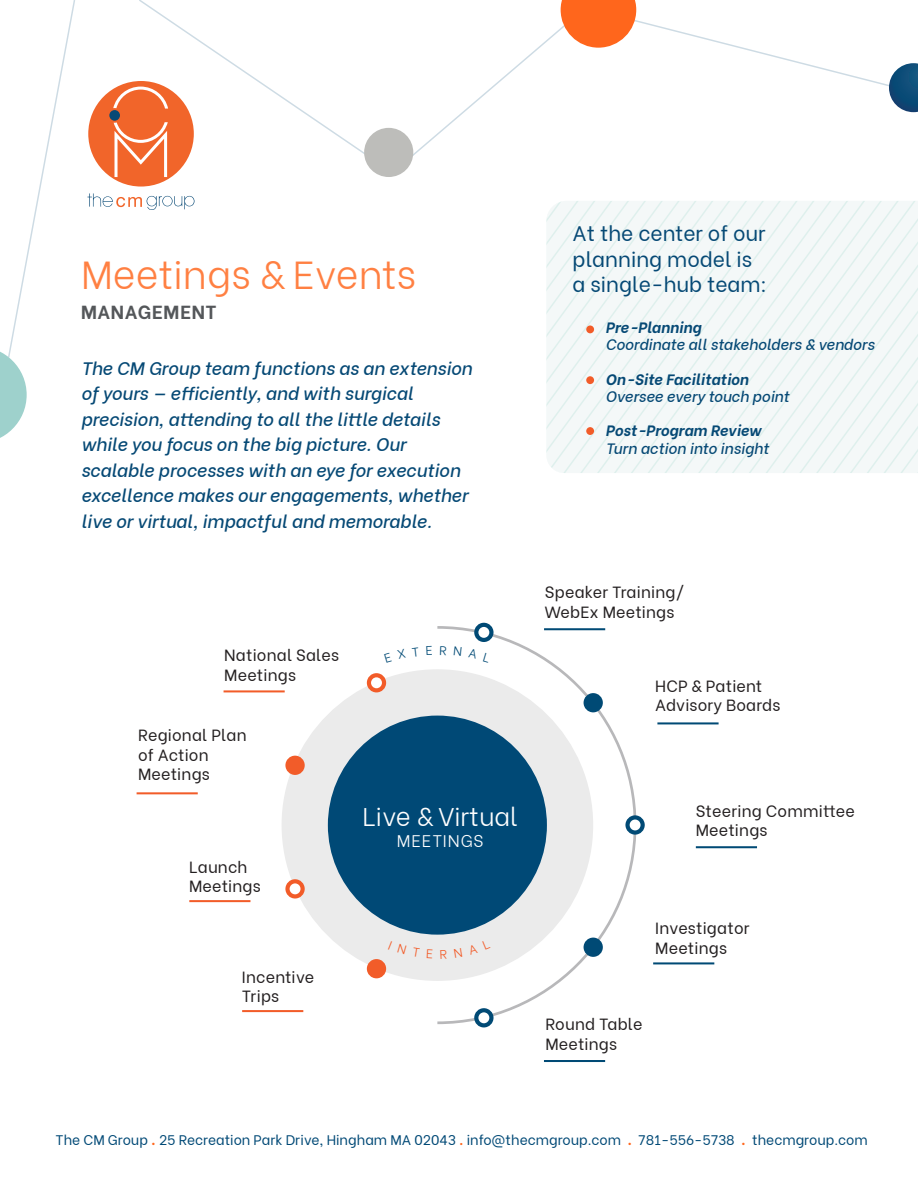
<style>
.page{position:relative;width:918px;height:1188px;background:#fff}
.page>*{position:absolute;margin:0;border:0;box-sizing:border-box;transform-origin:0 0}
.t1{font:300 39px "Be Vietnam";color:#ff8042}
.t2{font:300 25.5px "Be Vietnam";color:#fff}
.t3{font:21px/25.5px "Be Vietnam";color:#064975}
.t4{font:700 18.9px "Be Vietnam";letter-spacing:.035em;color:#54575a}
.t5{font:italic 500 18px/25.5px "Be Vietnam";color:#064975}
.t6{font:300 16.8px "Be Vietnam";letter-spacing:.05em;color:#fff}
.t7{font:16.2px/19.4px "Be Vietnam";letter-spacing:.01em;color:#231f20}
.t8{font:italic 500 15px/17.2px "Be Vietnam";color:#064975}
.t9{font:13.8px "Be Vietnam";color:#004976}
.s1{font-weight:700}
.s2{font-weight:800;color:#ff661c}
.s3{font-weight:700;color:#ff661c}
</style>
<div class="page">
<div style="left:282px;top:669px;width:311px;height:312px;background:#ebebeb;border-radius:50%"></div>
<div style="left:328px;top:716px;width:219px;height:219px;background:#004976;border-radius:50%"></div>
<svg style="left:437px;top:626px;width:199px;height:398px"></svg>
<svg style="left:474px;top:623px;width:20px;height:19px"></svg>
<svg style="left:474px;top:1008px;width:20px;height:19px"></svg>
<svg style="left:625px;top:815px;width:20px;height:20px"></svg>
<svg style="left:584px;top:693px;width:19px;height:19px"></svg>
<svg style="left:584px;top:938px;width:19px;height:19px"></svg>
<svg style="left:367px;top:673px;width:19px;height:19px"></svg>
<svg style="left:285px;top:879px;width:20px;height:20px"></svg>
<svg style="left:285px;top:756px;width:20px;height:19px"></svg>
<hr style="left:224px;top:690px;width:61px;height:2px;background:#f25c29">
<hr style="left:544px;top:628px;width:61px;height:2px;background:#004a75">
<hr style="left:657px;top:722px;width:62px;height:2px;background:#004a75">
<hr style="left:696px;top:846px;width:61px;height:2px;background:#004a75">
<hr style="left:653px;top:962px;width:61px;height:2px;background:#004a75">
<hr style="left:137px;top:792px;width:61px;height:2px;background:#f25c29">
<hr style="left:189px;top:900px;width:61px;height:2px;background:#f25c29">
<hr style="left:242px;top:1010px;width:61px;height:2px;background:#f25c29">
<hr style="left:544px;top:1060px;width:61px;height:2px;background:#004a75">
<svg style="left:87px;top:193px;width:107px;height:17px"></svg>
<div style="left:88px;top:81px;width:106px;height:106px;background:#f1652a;border-radius:50%"></div>
<svg style="left:109px;top:110px;width:11px;height:11px"></svg>
<svg style="left:113px;top:0;width:254px;height:177px"></svg>
<div style="left:364px;top:128px;width:49px;height:49px;background:#bdbdba;border-radius:50%"></div>
<svg style="left:411px;top:0;width:507px;height:158px"></svg>
<svg style="left:0;top:0;width:75px;height:438px"></svg>
<svg style="left:552px;top:201px;width:17px;height:272px"></svg>
<svg style="left:569px;top:201px;width:17px;height:272px"></svg>
<svg style="left:586px;top:201px;width:17px;height:272px"></svg>
<svg style="left:603px;top:201px;width:17px;height:272px"></svg>
<svg style="left:620px;top:201px;width:17px;height:272px"></svg>
<svg style="left:637px;top:201px;width:17px;height:272px"></svg>
<svg style="left:654px;top:201px;width:17px;height:272px"></svg>
<svg style="left:671px;top:201px;width:17px;height:272px"></svg>
<svg style="left:688px;top:201px;width:17px;height:272px"></svg>
<svg style="left:705px;top:201px;width:17px;height:272px"></svg>
<svg style="left:722px;top:201px;width:17px;height:272px"></svg>
<svg style="left:739px;top:201px;width:18px;height:272px"></svg>
<svg style="left:757px;top:201px;width:17px;height:272px"></svg>
<svg style="left:774px;top:201px;width:144px;height:272px"></svg>
<div style="left:586px;top:427px;width:8px;height:8px;background:#f25c29;border-radius:50%"></div>
<div style="left:586px;top:376px;width:8px;height:8px;background:#f25c29;border-radius:50%"></div>
<div style="left:586px;top:326px;width:8px;height:7px;background:#f25c29;border-radius:50%"></div>
<svg style="left:367px;top:959px;width:20px;height:19px"></svg>
<svg style="left:440px;top:950px;width:7px;height:9px"></svg>
<svg style="left:454px;top:948px;width:8px;height:10px"></svg>
<svg style="left:468px;top:940px;width:23px;height:15px"></svg>
<svg style="left:440px;top:646px;width:6px;height:9px"></svg>
<svg style="left:454px;top:647px;width:8px;height:9px"></svg>
<svg style="left:468px;top:649px;width:23px;height:13px"></svg>
<p class="t1" style="left:81px;top:243px;width:337px">Meetings &amp; Events</p>
<p class="t4" style="left:81px;top:297px;width:137px">MANAGEMENT</p>
<p class="t5" style="left:81px;top:354px;width:393px">The CM Group team functions as an extension of yours — efficiently, and with surgical precision, attending to all the little details while you focus on the big picture. Our scalable processes with an eye for execution excellence makes our engagements, whether live or virtual, impactful and memorable.</p>
<p class="t7" style="left:224px;top:644px;width:116px">National Sales<br>Meetings</p>
<p class="t7" style="left:138px;top:724px;width:110px">Regional Plan of Action<br>Meetings</p>
<p class="t7" style="left:189px;top:855px;width:73px">Launch<br>Meetings</p>
<p class="t7" style="left:242px;top:965px;width:74px">Incentive<br>Trips</p>
<p class="t2" style="left:362px;top:795px;width:157px">Live &amp; Virtual</p>
<p class="t6" style="left:397px;top:827px;width:88px">MEETINGS</p>
<p class="t3" style="left:573px;top:219px;width:196px">At the center of our planning model is a single-hub team:</p>
<p class="t8" style="left:606px;top:317px;width:270px"><span class="s1">Pre-Planning<br></span>Coordinate all stakeholders &amp; vendors</p>
<p class="t8" style="left:606px;top:369px;width:185px"><span class="s1">On-Site Facilitation<br></span>Oversee every touch point</p>
<p class="t8" style="left:606px;top:421px;width:165px"><span class="s1">Post-Program Review<br></span>Turn action into insight</p>
<p class="t7" style="left:545px;top:581px;width:141px">Speaker Training/</p>
<p class="t7" style="left:545px;top:600px;width:131px">WebEx Meetings</p>
<p class="t7" style="left:655px;top:674px;width:108px">HCP &amp; Patient</p>
<p class="t7" style="left:655px;top:694px;width:127px">Advisory Boards</p>
<p class="t7" style="left:696px;top:799px;width:161px">Steering Committee<br>Meetings</p>
<p class="t7" style="left:655px;top:917px;width:96px">Investigator<br>Meetings</p>
<p class="t7" style="left:545px;top:1013px;width:99px">Round Table<br>Meetings</p>
<p class="t9" style="left:56px;top:1129px;width:814px">The CM Group <span class="s2">.</span> 25 Recreation Park Drive, Hingham MA 02043 <span class="s3">.</span> info@thecmgroup.com <span class="s2">.</span> 781-556-5738 <span class="s2">.</span> thecmgroup.com</p>
</div>
